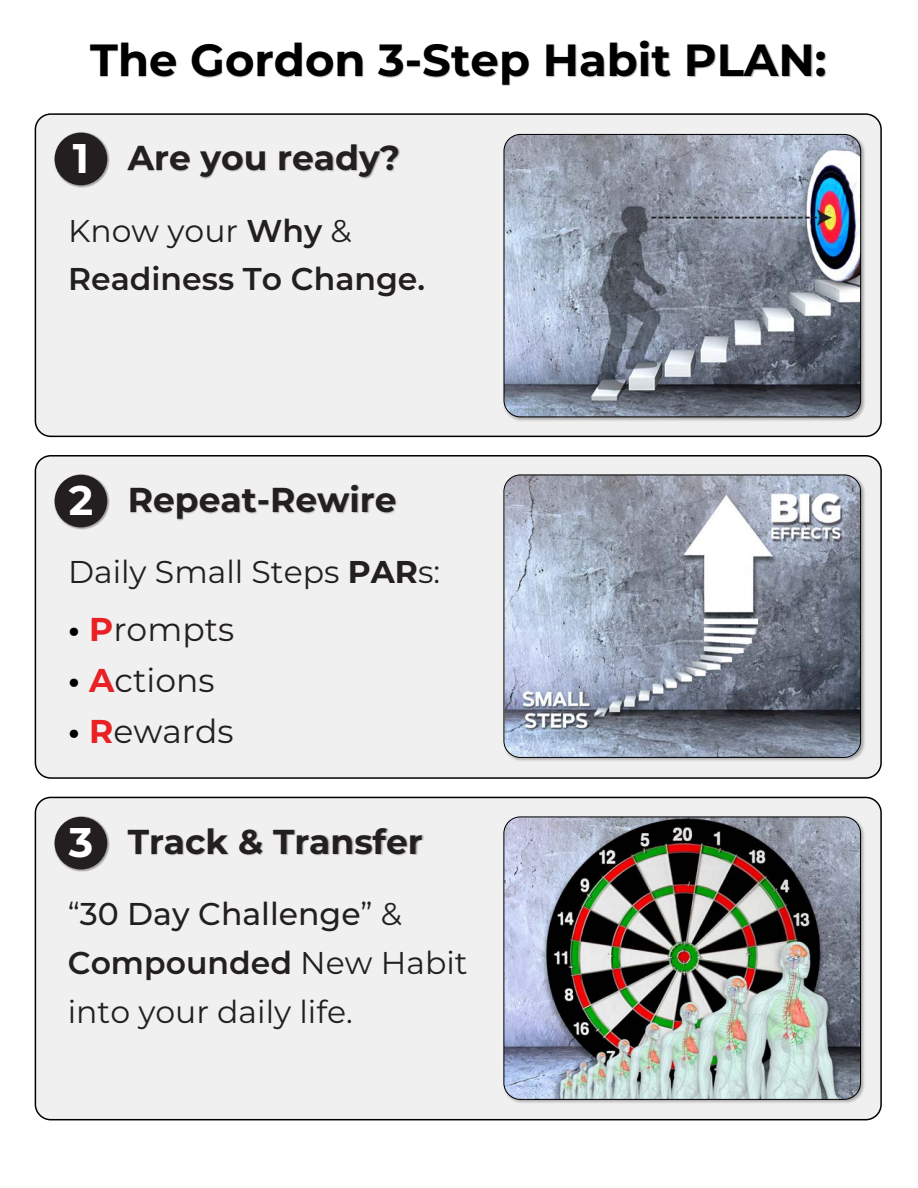
<style>
.page{position:relative;width:918px;height:1188px;background:#fff}
.page>*{position:absolute;margin:0;border:0;box-sizing:border-box;transform-origin:0 0}
.t1{font:700 45px "Montserrat";color:#000}
.t2{font:700 41.4px "Montserrat";color:#fff}
.t3{font:700 34.5px "Montserrat";color:#231f20}
.t4{font:33px "Montserrat";color:#231f20}
.t5{font:31.5px/48.8px "Montserrat";color:#231f20}
.t6{font:600 31.5px/48.8px "Montserrat";color:#231f20}
.s1{font-weight:400}
.s2{font-size:41.4px;color:#fff}
.s3{font-weight:700}
.s4{font-weight:700;color:#000}
.s5{font-weight:700;color:#e92024}
.s6{font-weight:500}
.s7{font-weight:600}
</style>
<div class="page">
<div style="left:35px;top:114px;width:846px;height:322px;background:#f0f0f0;border-radius:15px"></div>
<div style="left:35px;top:456px;width:846px;height:322px;background:#f0f0f0;border-radius:15px"></div>
<div style="left:35px;top:455px;width:847px;height:324px;border:2px solid #000;border-radius:15px"></div>
<div style="left:35px;top:797px;width:846px;height:323px;background:#f0f0f0;border-radius:15px"></div>
<div style="left:35px;top:797px;width:847px;height:323px;border:2px solid #000;border-radius:15px"></div>
<img style="left:504px;top:818px;width:357px;height:281px">
<img style="left:128px;top:828px;width:296px;height:28px">
<img style="left:54px;top:816px;width:56px;height:56px">
<div style="left:55px;top:817px;width:52px;height:52px;background:#231f20;border-radius:50%"></div>
<div style="left:503px;top:816px;width:358px;height:284px;border:1px solid #000;border-radius:16px"></div>
<img style="left:511px;top:482px;width:354px;height:279px">
<img style="left:505px;top:475px;width:356px;height:282px">
<div style="left:503px;top:474px;width:358px;height:284px;border:1px solid #000;border-radius:16px"></div>
<img style="left:130px;top:484px;width:267px;height:37px">
<img style="left:54px;top:474px;width:56px;height:56px">
<div style="left:55px;top:475px;width:52px;height:52px;background:#231f20;border-radius:50%"></div>
<img style="left:511px;top:133px;width:354px;height:288px">
<img style="left:504px;top:134px;width:357px;height:283px">
<img style="left:127px;top:147px;width:273px;height:32px">
<img style="left:54px;top:132px;width:56px;height:56px">
<div style="left:55px;top:133px;width:52px;height:52px;background:#231f20;border-radius:50%"></div>
<img style="left:90px;top:40px;width:738px;height:107px">
<h1 class="t1" style="left:90px;top:28px;width:738px">The Gordon 3-Step Habit PLAN:</h1>
<h2 class="t2" style="left:73px;top:129px;width:18px">1</h2>
<p class="t3" style="left:128px;top:133px;width:274px">Are you ready?</p>
<p class="t6" style="left:68px;top:205px;width:359px"><span class="s1">Know your</span> Why <span class="s1">&amp;<br></span>Readiness To Change.</p>
<p class="t3" style="left:69px;top:475px;width:329px"><span class="s2">2</span> Repeat-Rewire</p>
<p class="t5" style="left:68px;top:547px;width:374px">Daily Small Steps <span class="s3">PAR</span>s:</p>
<p class="t4" style="left:68px;top:606px;width:168px"><span class="s4">•</span> <span class="s5">P</span>rompts</p>
<p class="t4" style="left:68px;top:657px;width:148px"><span class="s4">•</span> <span class="s5">A</span>ctions</p>
<p class="t4" style="left:68px;top:708px;width:167px"><span class="s4">•</span> <span class="s5">R</span>ewards</p>
<p class="t3" style="left:69px;top:817px;width:355px"><span class="s2">3</span> Track &amp; Transfer</p>
<p class="t5" style="left:68px;top:889px;width:401px">“<span class="s6">30 Day Challenge</span>” &amp;<br><span class="s7">Compounded</span> New Habit into your daily life.</p>
</div>
